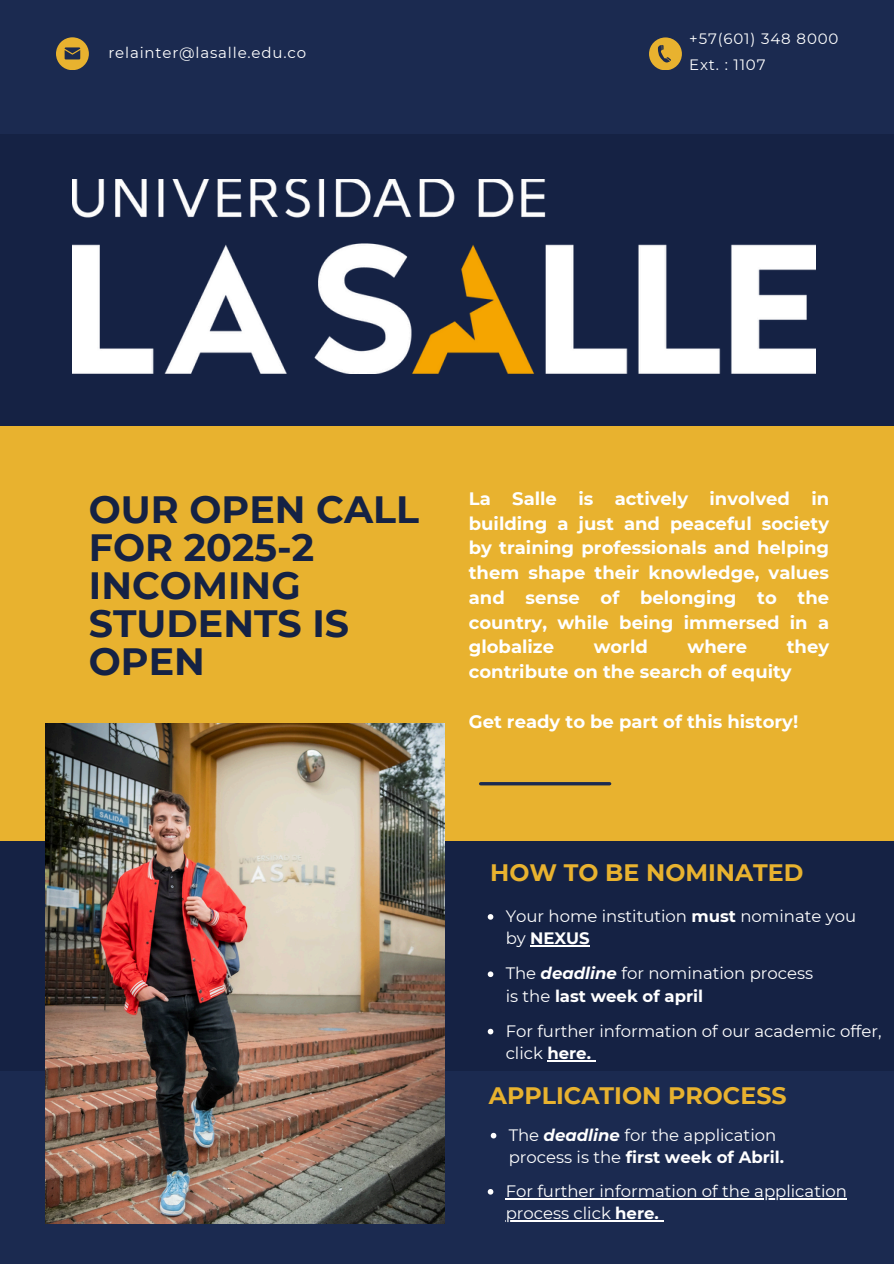
<style>
.page{position:relative;width:894px;height:1264px;background:#fff}
.page>*{position:absolute;margin:0;border:0;box-sizing:border-box;transform-origin:0 0}
.t1{font:700 37.95px/37.8px "Montserrat";color:#152244}
.t2{font:700 23.7px "Montserrat";color:#e8b22f}
.t3{font:700 18px/24.8px "Montserrat";color:#fff;text-align:justify}
.t4{font:16.5px/22.5px "Montserrat";color:#fff}
.t5{font:15px/25.8px "Montserrat";letter-spacing:.055em;color:#fff}
.s1{font-weight:700}
.s2{font-weight:700;font-style:italic}
</style>
<div class="page">
<div style="left:0;top:0;width:893px;height:1263px;background:#152244"></div>
<img style="left:72px;top:179px;width:743px;height:195px">
<div style="left:0;top:0;width:893px;height:134px;background:#1b2a50"></div>
<div style="left:0;top:1071px;width:893px;height:192px;background:#1b2a50"></div>
<div style="left:0;top:427px;width:893px;height:414px;background:#e8b22f"></div>
<img style="left:46px;top:723px;width:398px;height:500px">
<div style="left:56px;top:37px;width:33px;height:33px;background:#e8b22f;border-radius:50%"></div>
<div style="left:648px;top:37px;width:33px;height:33px;background:#e8b22f;border-radius:50%"></div>
<svg style="left:65px;top:47px;width:15px;height:12px"></svg>
<svg style="left:657px;top:45px;width:13px;height:18px"></svg>
<hr style="left:480px;top:782px;width:129px;height:3px;background:#1b2a50">
<svg style="left:487px;top:914px;width:6px;height:5px"></svg>
<hr style="left:530px;top:945px;width:59px;height:1px;background:#fff">
<svg style="left:487px;top:971px;width:6px;height:6px"></svg>
<svg style="left:487px;top:1028px;width:6px;height:6px"></svg>
<hr style="left:547px;top:1060px;width:44px;height:1px;background:#fff">
<svg style="left:490px;top:1132px;width:6px;height:6px"></svg>
<svg style="left:487px;top:1189px;width:6px;height:5px"></svg>
<hr style="left:505px;top:1197px;width:341px;height:2px;background:#fff">
<hr style="left:505px;top:1220px;width:110px;height:1px;background:#fff">
<hr style="left:615px;top:1220px;width:43px;height:1px;background:#fff">
<p class="t5" style="left:108px;top:40px;width:199px">relainter@lasalle.edu.co</p>
<p class="t5" style="left:689px;top:26px;width:151px">+57(601) 348 8000<br>Ext. : 1107</p>
<p class="t1" style="left:89px;top:491px;width:331px">OUR OPEN CALL<br>FOR 2025-2<br>INCOMING<br>STUDENTS IS<br>OPEN</p>
<h1 class="t3" style="left:468px;top:486px;width:362px">La Salle is actively involved in building a just and peaceful society by training professionals and helping them shape their knowledge, values and sense of belonging to the country, while being immersed in a globalize</h1>
<h1 class="t3" style="left:468px;top:634px;width:362px;text-indent:318px">they contribute on the search of equity</h1>
<h3 class="t3" style="left:468px;top:709px;width:331px">Get ready to be part of this history!</h3>
<h1 class="t3" style="left:593px;top:634px;width:56px">world</h1>
<h1 class="t3" style="left:687px;top:634px;width:61px">where</h1>
<p class="t2" style="left:490px;top:858px;width:315px">HOW TO BE NOMINATED</p>
<p class="t4" style="left:505px;top:904px;width:352px">Your home institution <span class="s1">must</span> nominate you by <span class="s1">NEXUS</span></p>
<p class="t4" style="left:505px;top:962px;width:309px">The <span class="s2">deadline</span> for nomination process is the <span class="s1">last week of april</span></p>
<p class="t4" style="left:505px;top:1019px;width:377px">For further information of our academic offer, click <span class="s1">here.</span></p>
<h3 class="t2" style="left:488px;top:1081px;width:299px">APPLICATION PROCESS</h3>
<p class="t4" style="left:508px;top:1123px;width:277px">The <span class="s2">deadline</span> for the application process is the <span class="s1">first week of Abril.</span></p>
<p class="t4" style="left:505px;top:1179px;width:343px">For further information of the application</p>
<h2 class="t4" style="left:505px;top:1202px;width:155px">process click <span class="s1">here.</span></h2>
</div>
